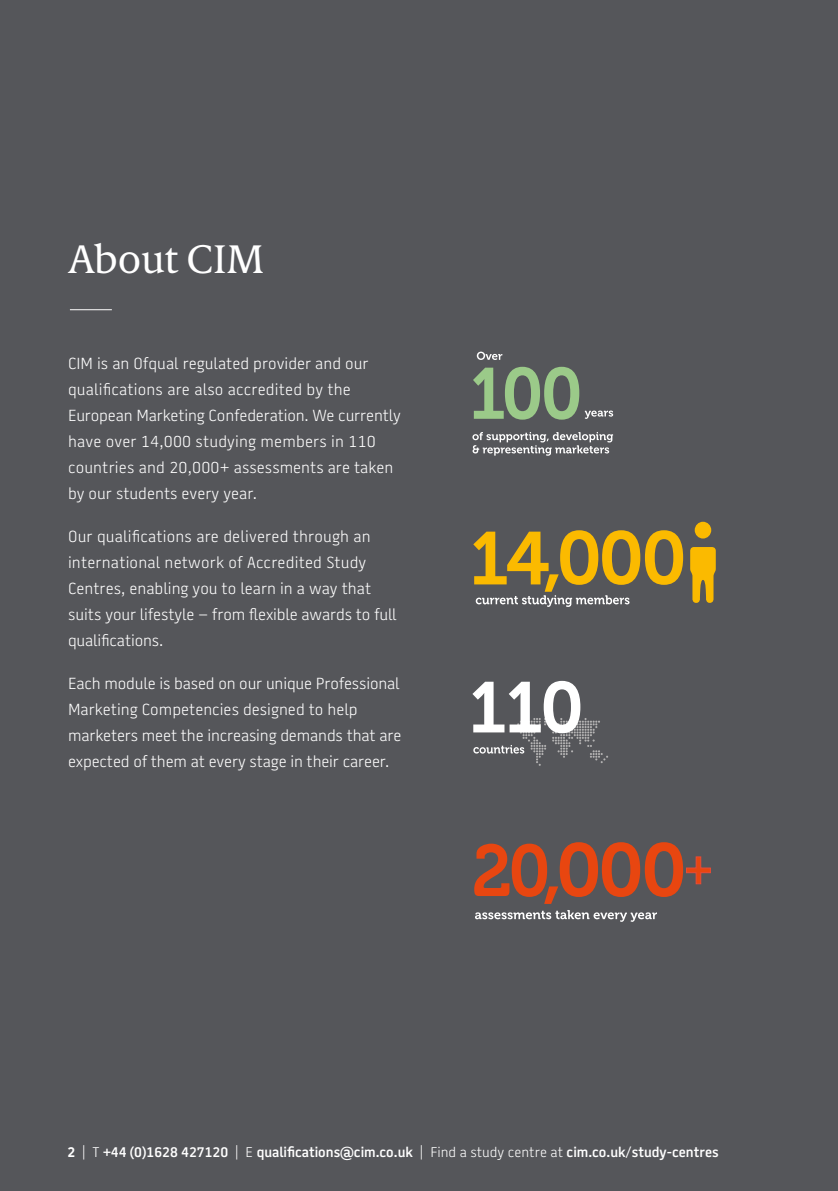
<style>
.page{position:relative;width:838px;height:1191px;background:#55565a}
.page>*{position:absolute;margin:0;border:0;box-sizing:border-box;transform-origin:0 0}
.t1{font:40px "Berlingske Serif Tx";color:#fff}
.t2{font:300 16px/26px "Battersea";color:#fff}
.t3{font:600 14px "Battersea";color:#fff}
.s1{font-weight:700}
.s2{font-weight:300}
</style>
<div class="page">
<hr style="left:70px;top:309px;width:42px;height:1px;background:#fff">
<svg style="left:475px;top:910px;width:182px;height:12px"></svg>
<svg style="left:473px;top:367px;width:106px;height:53px"></svg>
<svg style="left:472px;top:432px;width:141px;height:24px"></svg>
<svg style="left:585px;top:410px;width:28px;height:9px"></svg>
<svg style="left:477px;top:351px;width:25px;height:9px"></svg>
<svg style="left:472px;top:681px;width:136px;height:85px"></svg>
<div style="left:695px;top:522px;width:16px;height:16px;background:#fbba00;border-radius:50%"></div>
<svg style="left:690px;top:547px;width:26px;height:56px"></svg>
<svg style="left:474px;top:842px;width:237px;height:62px"></svg>
<svg style="left:473px;top:530px;width:210px;height:77px"></svg>
<h1 class="t1" style="left:68px;top:230px;width:198px">About CIM</h1>
<p class="t2" style="left:68px;top:351px;width:334px">CIM is an Ofqual regulated provider and our qualifications are also accredited by the European Marketing Confederation. We currently have over 14,000 studying members in 110 countries and 20,000+ assessments are taken by our students every year.</p>
<p class="t2" style="left:68px;top:524px;width:330px">Our qualifications are delivered through an international network of Accredited Study Centres, enabling you to learn in a way that suits your lifestyle – from flexible awards to full qualifications.</p>
<p class="t2" style="left:68px;top:671px;width:335px">Each module is based on our unique Professional Marketing Competencies designed to help marketers meet the increasing demands that are expected of them at every stage in their career.</p>
<p class="t3" style="left:67px;top:1142px;width:653px"><span class="s1">2</span> <span class="s2">| T</span> +44 (0)1628 427120 <span class="s2">| E</span> qualifications@cim.co.uk <span class="s2">| Find a study centre at</span> cim.co.uk/study-centres</p>
</div>
